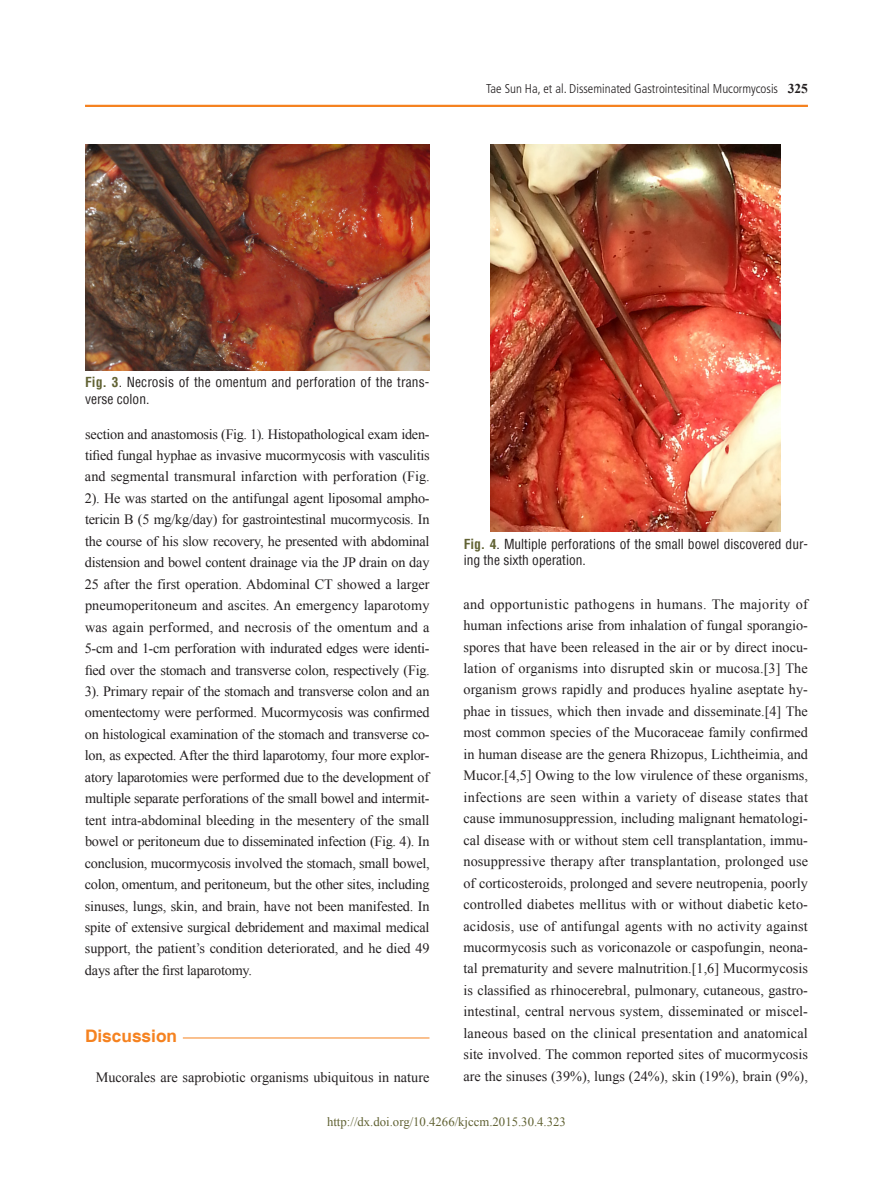
<style>
.page{position:relative;width:893px;height:1191px;background:#fff}
.page>*{position:absolute;margin:0;border:0;box-sizing:border-box;transform-origin:0 0}
.Discussion{font:700 17.25px "Helvetica";color:#f58220}
.본문{font:14.25px/21.5px "Times New Roman";color:#231f20;text-align:justify}
.그림타이틀{font:condensed 13.5px/16.5px "Helvetica";color:#231f20}
.t1{font:300 condensed 12.75px "Frutiger LT Std";color:#231f20}
.t2{font:12.75px "Times New Roman";color:#616233}
.s1{font-family:"Times New Roman";font-weight:700;font-stretch:normal;font-size:13.5px}
.s2{font-weight:700;color:#616233}
</style>
<div class="page">
<hr style="left:85px;top:105px;width:723px;height:2px;background:#f58220">
<hr style="left:183px;top:1037px;width:246px;height:1px;background:#f58220">
<img style="left:85px;top:145px;width:344px;height:225px">
<img style="left:491px;top:145px;width:290px;height:386px">
<p class="t1" style="left:486px;top:81px;width:323px">Tae Sun Ha, et al. Disseminated Gastrointesitinal Mucormycosis <span class="s1">325</span></p>
<p class="그림타이틀" style="left:85px;top:374px;width:346px"><span class="s2">Fig. 3</span>. Necrosis of the omentum and perforation of the trans&shy;verse colon.</p>
<p class="본문" style="left:85px;top:423px;width:346px">section and anastomosis (Fig. 1). Histopathological exam iden&shy;tified fungal hyphae as invasive mucormycosis with vasculitis and segmental transmural infarction with perforation (Fig.<br>2). He was started on the antifungal agent liposomal ampho&shy;tericin B (5 mg/kg/day) for gastrointestinal mucormycosis. In the course of his slow recovery, he presented with abdominal distension and bowel content drainage via the JP drain on day 25 after the first operation. Abdominal CT showed a larger pneumoperitoneum and ascites. An emergency laparotomy was again performed, and necrosis of the omentum and a 5-cm and 1-cm perforation with indurated edges were identi&shy;fied over the stomach and transverse colon, respectively (Fig.<br>3). Primary repair of the stomach and transverse colon and an omentectomy were performed. Mucormycosis was confirmed on histological examination of the stomach and transverse co&shy;lon, as expected. After the third laparotomy, four more explor&shy;atory laparotomies were performed due to the development of multiple separate perforations of the small bowel and intermit&shy;tent intra-abdominal bleeding in the mesentery of the small bowel or peritoneum due to disseminated infection (Fig. 4). In conclusion, mucormycosis involved the stomach, small bowel, colon, omentum, and peritoneum, but the other sites, including sinuses, lungs, skin, and brain, have not been manifested. In spite of extensive surgical debridement and maximal medical support, the patient’s condition deteriorated, and he died 49 days after the first laparotomy.</p>
<p class="Discussion" style="left:85px;top:1025px;width:94px">Discussion</p>
<p class="본문" style="left:96px;top:1066px;width:335px">Mucorales are saprobiotic organisms ubiquitous in nature</p>
<p class="그림타이틀" style="left:464px;top:535px;width:346px"><span class="s2">Fig. 4</span>. Multiple perforations of the small bowel discovered dur&shy;ing the sixth operation.</p>
<p class="본문" style="left:463px;top:593px;width:346px">and opportunistic pathogens in humans. The majority of human infections arise from inhalation of fungal sporangio&shy;spores that have been released in the air or by direct inocu&shy;lation of organisms into disrupted skin or mucosa.[3] The organism grows rapidly and produces hyaline aseptate hy&shy;phae in tissues, which then invade and disseminate.[4] The most common species of the Mucoraceae family confirmed in human disease are the genera Rhizopus, Lichtheimia, and Mucor.[4,5] Owing to the low virulence of these organisms, infections are seen within a variety of disease states that cause immunosuppression, including malignant hematologi&shy;cal disease with or without stem cell transplantation, immu&shy;nosuppressive therapy after transplantation, prolonged use of corticosteroids, prolonged and severe neutropenia, poorly controlled diabetes mellitus with or without diabetic keto&shy;acidosis, use of antifungal agents with no activity against mucormycosis such as voriconazole or caspofungin, neona&shy;tal prematurity and severe malnutrition.[1,6] Mucormycosis is classified as rhinocerebral, pulmonary, cutaneous, gastro&shy;intestinal, central nervous system, disseminated or miscel&shy;laneous based on the clinical presentation and anatomical site involved. The common reported sites of mucormycosis are the sinuses (39%), lungs (24%), skin (19%), brain (9%),</p>
<p class="t2" style="left:327px;top:1113px;width:240px">http://dx.doi.org/10.4266/kjccm.2015.30.4.323</p>
</div>
